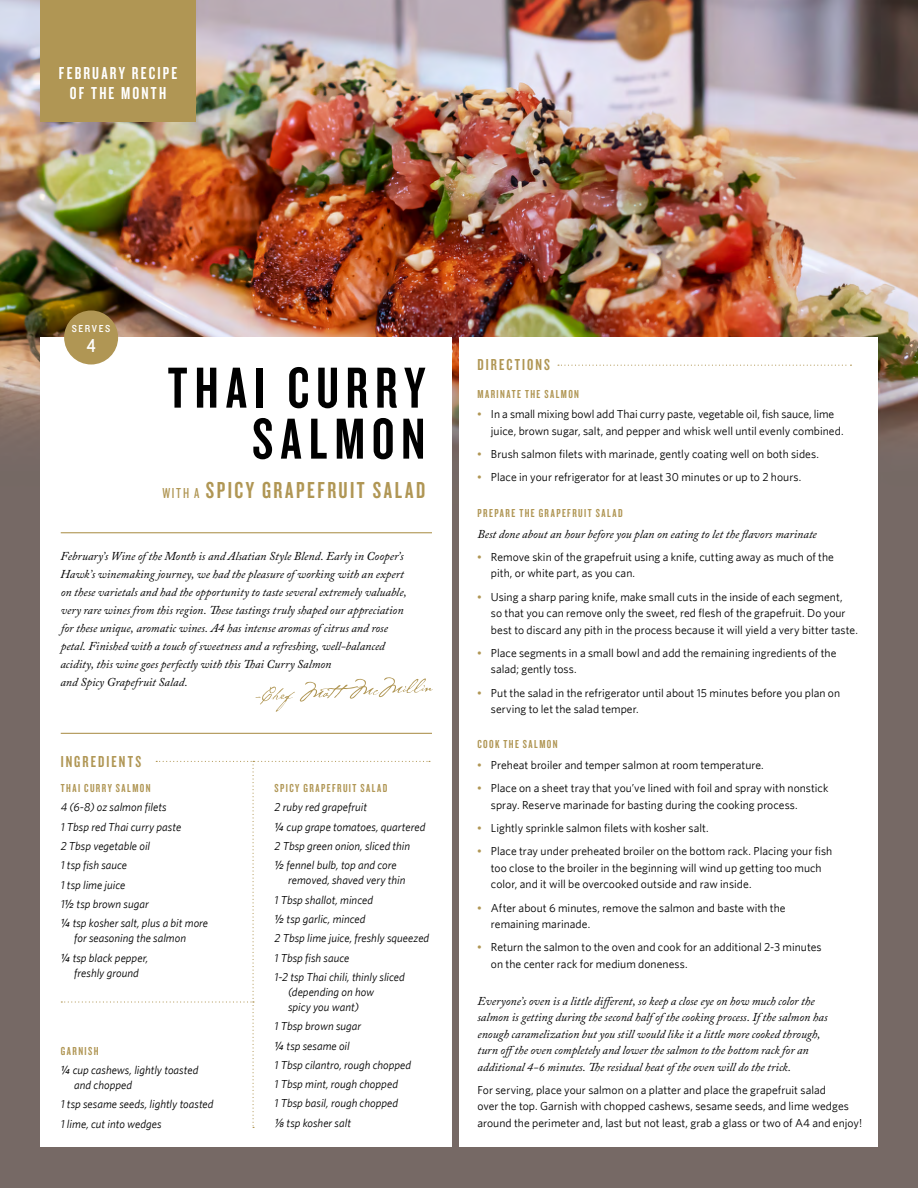
<style>
.page{position:relative;width:918px;height:1188px;background:#fff}
.page>*{position:absolute;margin:0;border:0;box-sizing:border-box;transform-origin:0 0}
.t1{font:60px/51px "Knockout HTF48 Featherweight";letter-spacing:.12em;color:#000;text-align:right}
.t2{font:24px "Knockout HTF48 Featherweight";letter-spacing:.105em;color:#b09654}
.t3{font:19.5px "Knockout HTF30 Junior Welterwt";color:#fff}
.t4{font:18px/19.5px "Knockout HTF48 Featherweight";letter-spacing:.125em;color:#fff;text-align:center}
.t5{font:16.5px "Knockout HTF48 Featherweight";letter-spacing:.125em;color:#b09654}
.t6{font:italic 12px/18px "Adobe Caslon Pro";color:#000}
.t7{font:12px "Knockout HTF48 Featherweight";letter-spacing:.12em;color:#b09654}
.t8{font:11.7px/16.5px "Whitney";letter-spacing:.005em;color:#000}
.t9{font:italic 11.7px/19.4px "Whitney";color:#000}
.t10{font:10.5px "Knockout HTF30 Junior Welterwt";letter-spacing:.145em;color:#fff}
.s1{font-family:"Knockout HTF28 Junior Featherwt";font-size:15px}
.s2{font-family:"Helvetica Neue"}
.s3{font-family:"Knockout HTF30 Junior Welterwt";font-size:12px;color:#b09654}
</style>
<div class="page">
<img style="left:0;top:0;width:918px;height:1188px">
<div style="left:40px;top:338px;width:412px;height:810px;background:#fff"></div>
<div style="left:459px;top:338px;width:419px;height:810px;background:#fff"></div>
<div style="left:40px;top:0;width:156px;height:122px;background:#b09654"></div>
<hr style="left:61px;top:532px;width:371px;height:1px;background:#b09654">
<hr style="left:61px;top:733px;width:371px;height:1px;background:#b09654">
<svg style="left:558px;top:365px;width:293px;height:1px"></svg>
<div style="left:64px;top:310px;width:54px;height:54px;background:#b09654;border-radius:50%"></div>
<svg style="left:61px;top:761px;width:369px;height:367px"></svg>
<svg style="left:256px;top:677px;width:177px;height:35px"></svg>
<h3 class="t4" style="left:59px;top:64px;width:120px">FEBRUARY RECIPE<br>OF THE MONTH</h3>
<p class="t10" style="left:72px;top:323px;width:40px">SERVES</p>
<h3 class="t3" style="left:87px;top:335px;width:10px">4</h3>
<h1 class="t1" style="left:168px;top:363px;width:259px">THAI CURRY<br>SALMON</h1>
<h2 class="t2" style="left:162px;top:478px;width:264px"><span class="s1">WITH A</span> SPICY GRAPEFRUIT SALAD</h2>
<p class="t6" style="left:60px;top:547px;width:348px">February’s Wine of the Month is and Alsatian Style Blend. Early in Cooper’s Hawk’s winemaking journey, we had the pleasure of working with an expert on these varietals and had the opportunity to taste several extremely valuable, very rare wines from this region. These tastings truly shaped our appreciation for these unique, aromatic wines. A4 has intense aromas of citrus and rose petal. Finished with a touch of sweetness and a refreshing, well-balanced acidity, this wine goes perfectly with this Thai Curry Salmon<br>and Spicy Grapefruit Salad.</p>
<h3 class="t5" style="left:61px;top:753px;width:82px">INGREDIENTS</h3>
<p class="t7" style="left:61px;top:782px;width:91px">THAI CURRY SALMON</p>
<p class="t9" style="left:61px;top:797px;width:149px">4 (6-8) oz salmon filets<br>1 Tbsp red Thai curry paste<br>2 Tbsp vegetable oil<br>1 tsp fish sauce<br>1 tsp lime juice<br>1<span class="s2">½</span> tsp brown sugar<br><span class="s2">¼</span> tsp kosher salt, plus a bit more</p>
<p class="t9" style="left:61px;top:928px;width:127px;text-indent:13px">for seasoning the salmon <span class="s2">¼</span> tsp black pepper,</p>
<p class="t9" style="left:74px;top:963px;width:66px">freshly ground</p>
<p class="t7" style="left:61px;top:1045px;width:39px">GARNISH</p>
<p class="t9" style="left:74px;top:1062px;width:126px;line-height:15px;text-indent:-13px"><span class="s2">¼</span> cup cashews, lightly toasted and chopped</p>
<p class="t9" style="left:61px;top:1094px;width:154px">1 tsp sesame seeds, lightly toasted<br>1 lime, cut into wedges</p>
<p class="t7" style="left:275px;top:782px;width:114px">SPICY GRAPEFRUIT SALAD</p>
<p class="t9" style="left:275px;top:797px;width:152px">2 ruby red grapefruit<br><span class="s2">¼</span> cup grape tomatoes, quartered<br>2 Tbsp green onion, sliced thin<br><span class="s2">½</span> fennel bulb, top and core</p>
<p class="t9" style="left:275px;top:870px;width:156px;text-indent:13px">removed, shaved very thin<br>1 Tbsp shallot, minced<br><span class="s2">½</span> tsp garlic, minced<br>2 Tbsp lime juice, freshly squeezed<br>1 Tbsp fish sauce<br>1-2 tsp Thai chili, thinly sliced</p>
<p class="t9" style="left:288px;top:984px;width:88px;line-height:15px">(depending on how spicy you want)</p>
<p class="t9" style="left:275px;top:1016px;width:138px">1 Tbsp brown sugar<br><span class="s2">¼</span> tsp sesame oil<br>1 Tbsp cilantro, rough chopped<br>1 Tbsp mint, rough chopped<br>1 Tbsp basil, rough chopped<br><span class="s2">⅛</span> tsp kosher salt</p>
<h3 class="t5" style="left:477px;top:356px;width:74px">DIRECTIONS</h3>
<p class="t7" style="left:477px;top:388px;width:103px">MARINATE THE SALMON</p>
<p class="t8" style="left:491px;top:406px;width:354px;text-indent:-14px"><span class="s3">•</span> In a small mixing bowl add Thai curry paste, vegetable oil, fish sauce, lime juice, brown sugar, salt, and pepper and whisk well until evenly combined.</p>
<p class="t8" style="left:477px;top:446px;width:343px"><span class="s3">•</span> Brush salmon filets with marinade, gently coating well on both sides.</p>
<p class="t8" style="left:477px;top:469px;width:325px"><span class="s3">•</span> Place in your refrigerator for at least 30 minutes or up to 2 hours.</p>
<p class="t7" style="left:477px;top:507px;width:147px">PREPARE THE GRAPEFRUIT SALAD</p>
<p class="t6" style="left:477px;top:524px;width:341px">Best done about an hour before you plan on eating to let the flavors marinate</p>
<p class="t8" style="left:491px;top:548px;width:345px;text-indent:-14px"><span class="s3">•</span> Remove skin of the grapefruit using a knife, cutting away as much of the pith, or white part, as you can.</p>
<p class="t8" style="left:491px;top:588px;width:369px;text-indent:-14px"><span class="s3">•</span> Using a sharp paring knife, make small cuts in the inside of each segment,<br>so that you can remove only the sweet, red flesh of the grapefruit. Do your best to discard any pith in the process because it will yield a very bitter taste.</p>
<p class="t8" style="left:491px;top:644px;width:347px;text-indent:-14px"><span class="s3">•</span> Place segments in a small bowl and add the remaining ingredients of the salad; gently toss.</p>
<p class="t8" style="left:491px;top:684px;width:351px;text-indent:-14px"><span class="s3">•</span> Put the salad in the refrigerator until about 15 minutes before you plan on serving to let the salad temper.</p>
<p class="t7" style="left:477px;top:738px;width:82px">COOK THE SALMON</p>
<p class="t8" style="left:477px;top:757px;width:288px"><span class="s3">•</span> Preheat broiler and temper salmon at room temperature.</p>
<p class="t8" style="left:491px;top:780px;width:339px;text-indent:-14px"><span class="s3">•</span> Place on a sheet tray that you’ve lined with foil and spray with nonstick spray. Reserve marinade for basting during the cooking process.</p>
<p class="t8" style="left:477px;top:820px;width:233px"><span class="s3">•</span> Lightly sprinkle salmon filets with kosher salt.</p>
<p class="t8" style="left:491px;top:843px;width:343px;text-indent:-14px"><span class="s3">•</span> Place tray under preheated broiler on the bottom rack. Placing your fish too close to the broiler in the beginning will wind up getting too much color, and it will be overcooked outside and raw inside.</p>
<p class="t8" style="left:491px;top:899px;width:296px;text-indent:-14px"><span class="s3">•</span> After about 6 minutes, remove the salmon and baste with the remaining marinade.</p>
<p class="t8" style="left:491px;top:939px;width:332px;text-indent:-14px"><span class="s3">•</span> Return the salmon to the oven and cook for an additional 2-3 minutes on the center rack for medium doneness.</p>
<p class="t6" style="left:477px;top:992px;width:352px;line-height:16.5px">Everyone’s oven is a little different, so keep a close eye on how much color the salmon is getting during the second half of the cooking process. If the salmon has enough caramelization but you still would like it a little more cooked through, turn offthe oven completely and lower the salmon to the bottom rack for an additional 4-6 minutes. The residual heat of the oven will do the trick.</p>
<p class="t8" style="left:477px;top:1081px;width:386px">For serving, place your salmon on a platter and place the grapefruit salad<br>over the top. Garnish with chopped cashews, sesame seeds, and lime wedges around the perimeter and, last but not least, grab a glass or two of A4 and enjoy!</p>
</div>
